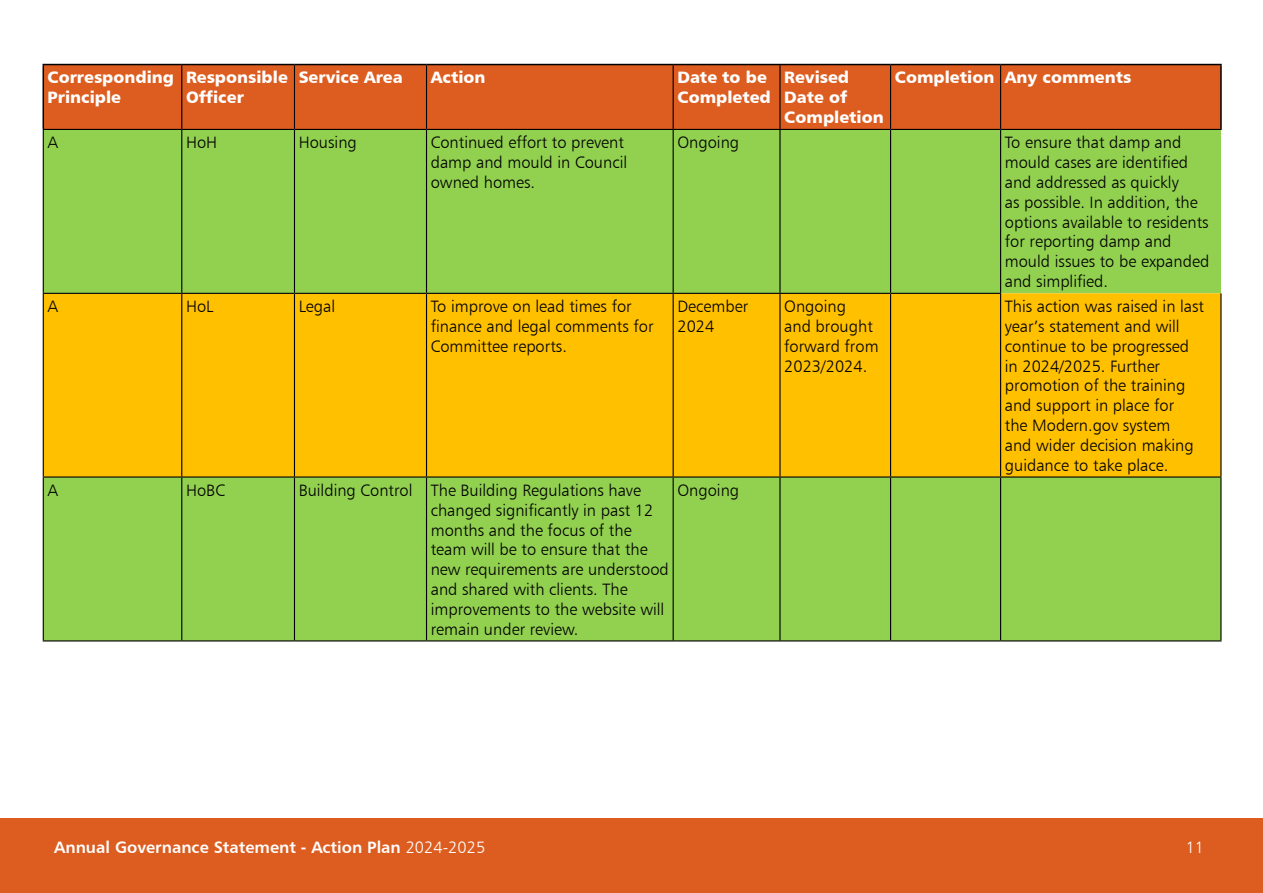
<style>
.page{position:relative;width:1263px;height:893px;background:#fff}
.page>*{position:absolute;margin:0;border:0;box-sizing:border-box;transform-origin:0 0}
.t1{font:16.5px/19.8px "Humanist 777 BT Light B";color:#000}
.t2{font:16.5px/19.8px "Humanist 777 BT Black B";color:#fff}
.t3{font:16.5px "Humanist 777 BT Bold B";color:#fff}
.t4{font:16.5px "Humanist 777 BT Light B";color:#fff}
.s1{font-family:"Humanist 777 BT Light B"}
</style>
<div class="page">
<div style="left:0;top:819px;width:1263px;height:74px;background:#dd5d20"></div>
<div style="left:44px;top:65px;width:1176px;height:64px;background:#dd5d20"></div>
<div style="left:44px;top:130px;width:1177px;height:163px;background:#92d050"></div>
<div style="left:44px;top:293px;width:1176px;height:183px;background:#ffc000"></div>
<div style="left:44px;top:478px;width:1176px;height:162px;background:#92d050"></div>
<hr style="left:43px;top:129px;width:139px;height:1px;background:#000">
<hr style="left:182px;top:129px;width:112px;height:1px;background:#000">
<hr style="left:294px;top:129px;width:132px;height:1px;background:#000">
<hr style="left:426px;top:129px;width:247px;height:1px;background:#000">
<hr style="left:673px;top:129px;width:107px;height:1px;background:#000">
<hr style="left:780px;top:129px;width:110px;height:1px;background:#000">
<hr style="left:890px;top:129px;width:110px;height:1px;background:#000">
<hr style="left:1000px;top:129px;width:222px;height:1px;background:#000">
<hr style="left:181px;top:65px;width:1px;height:64px;background:#000">
<hr style="left:294px;top:65px;width:1px;height:64px;background:#000">
<hr style="left:426px;top:65px;width:1px;height:64px;background:#000">
<hr style="left:673px;top:65px;width:1px;height:64px;background:#000">
<hr style="left:779px;top:65px;width:1px;height:64px;background:#000">
<hr style="left:890px;top:65px;width:1px;height:64px;background:#000">
<hr style="left:1000px;top:65px;width:1px;height:64px;background:#000">
<hr style="left:43px;top:130px;width:1px;height:163px;background:#000">
<hr style="left:181px;top:130px;width:1px;height:163px;background:#000">
<hr style="left:294px;top:130px;width:1px;height:163px;background:#000">
<hr style="left:426px;top:130px;width:1px;height:163px;background:#000">
<hr style="left:673px;top:130px;width:1px;height:163px;background:#000">
<hr style="left:779px;top:130px;width:1px;height:163px;background:#000">
<hr style="left:890px;top:130px;width:1px;height:163px;background:#000">
<hr style="left:1000px;top:130px;width:1px;height:163px;background:#000">
<hr style="left:43px;top:293px;width:139px;height:1px;background:#000">
<hr style="left:182px;top:293px;width:112px;height:1px;background:#000">
<hr style="left:294px;top:293px;width:132px;height:1px;background:#000">
<hr style="left:426px;top:293px;width:247px;height:1px;background:#000">
<hr style="left:673px;top:293px;width:107px;height:1px;background:#000">
<hr style="left:780px;top:293px;width:110px;height:1px;background:#000">
<hr style="left:890px;top:293px;width:111px;height:1px;background:#000">
<hr style="left:43px;top:294px;width:1px;height:182px;background:#000">
<hr style="left:181px;top:294px;width:1px;height:182px;background:#000">
<hr style="left:294px;top:294px;width:1px;height:182px;background:#000">
<hr style="left:426px;top:294px;width:1px;height:182px;background:#000">
<hr style="left:673px;top:294px;width:1px;height:182px;background:#000">
<hr style="left:779px;top:294px;width:1px;height:182px;background:#000">
<hr style="left:890px;top:294px;width:1px;height:182px;background:#000">
<hr style="left:1000px;top:294px;width:1px;height:182px;background:#000">
<hr style="left:1220px;top:293px;width:1px;height:183px;background:#000">
<hr style="left:43px;top:478px;width:1px;height:162px;background:#000">
<hr style="left:43px;top:476px;width:139px;height:2px;background:#000">
<hr style="left:182px;top:476px;width:112px;height:2px;background:#000">
<hr style="left:294px;top:476px;width:132px;height:2px;background:#000">
<hr style="left:426px;top:476px;width:247px;height:2px;background:#000">
<hr style="left:673px;top:476px;width:107px;height:2px;background:#000">
<hr style="left:780px;top:476px;width:110px;height:2px;background:#000">
<hr style="left:890px;top:476px;width:110px;height:2px;background:#000">
<hr style="left:1000px;top:476px;width:221px;height:2px;background:#000">
<hr style="left:181px;top:478px;width:1px;height:162px;background:#000">
<hr style="left:294px;top:478px;width:1px;height:162px;background:#000">
<hr style="left:426px;top:478px;width:1px;height:162px;background:#000">
<hr style="left:673px;top:478px;width:1px;height:162px;background:#000">
<hr style="left:779px;top:478px;width:1px;height:162px;background:#000">
<hr style="left:890px;top:478px;width:1px;height:162px;background:#000">
<hr style="left:1000px;top:478px;width:1px;height:162px;background:#000">
<hr style="left:1220px;top:478px;width:1px;height:162px;background:#000">
<hr style="left:294px;top:640px;width:132px;height:1px;background:#000">
<hr style="left:426px;top:640px;width:247px;height:1px;background:#000">
<hr style="left:673px;top:640px;width:107px;height:1px;background:#000">
<hr style="left:43px;top:640px;width:139px;height:1px;background:#000">
<hr style="left:182px;top:640px;width:112px;height:1px;background:#000">
<hr style="left:780px;top:640px;width:110px;height:1px;background:#000">
<hr style="left:890px;top:640px;width:110px;height:1px;background:#000">
<hr style="left:1000px;top:640px;width:221px;height:1px;background:#000">
<hr style="left:43px;top:64px;width:139px;height:1px;background:#000">
<hr style="left:43px;top:65px;width:1px;height:64px;background:#000">
<hr style="left:182px;top:64px;width:112px;height:1px;background:#000">
<hr style="left:294px;top:64px;width:132px;height:1px;background:#000">
<hr style="left:426px;top:64px;width:247px;height:1px;background:#000">
<hr style="left:673px;top:64px;width:107px;height:1px;background:#000">
<hr style="left:780px;top:64px;width:110px;height:1px;background:#000">
<hr style="left:890px;top:64px;width:110px;height:1px;background:#000">
<hr style="left:1000px;top:64px;width:222px;height:1px;background:#000">
<hr style="left:1220px;top:65px;width:2px;height:64px;background:#000">
<p class="t2" style="left:48px;top:67px;width:128px">Corresponding<br>Principle</p>
<p class="t2" style="left:186px;top:67px;width:103px">Responsible<br>Officer</p>
<p class="t2" style="left:299px;top:67px;width:105px">Service Area</p>
<p class="t2" style="left:431px;top:67px;width:56px">Action</p>
<p class="t2" style="left:677px;top:67px;width:95px">Date to be<br>Completed</p>
<p class="t2" style="left:784px;top:67px;width:101px">Revised<br>Date of<br>Completion</p>
<p class="t2" style="left:895px;top:67px;width:101px">Completion</p>
<p class="t2" style="left:1005px;top:67px;width:128px">Any comments</p>
<p class="t1" style="left:48px;top:132px;width:12px">A</p>
<p class="t1" style="left:186px;top:132px;width:33px">HoH</p>
<p class="t1" style="left:299px;top:132px;width:60px">Housing</p>
<p class="t1" style="left:431px;top:132px;width:198px">Continued effort to prevent damp and mould in Council owned homes.</p>
<p class="t1" style="left:677px;top:132px;width:63px">Ongoing</p>
<p class="t1" style="left:1005px;top:132px;width:206px">To ensure that damp and mould cases are identified and addressed as quickly<br>as possible. In addition, the options available to residents for reporting damp and mould issues to be expanded and simplified.</p>
<p class="t1" style="left:48px;top:296px;width:12px">A</p>
<p class="t1" style="left:186px;top:296px;width:29px">HoL</p>
<p class="t1" style="left:299px;top:296px;width:38px">Legal</p>
<p class="t1" style="left:431px;top:296px;width:224px">To improve on lead times for finance and legal comments for<br>Committee reports.</p>
<p class="t1" style="left:677px;top:296px;width:72px">December<br>2024</p>
<p class="t1" style="left:784px;top:296px;width:96px">Ongoing<br>and brought forward from<br>2023/2024.</p>
<p class="t1" style="left:1005px;top:296px;width:201px">This action was raised in last year’s statement and will continue to be progressed in 2024/2025. Further promotion of the training and support in place for<br>the Modern.gov system<br>and wider decision making guidance to take place.</p>
<p class="t1" style="left:48px;top:480px;width:12px">A</p>
<p class="t1" style="left:186px;top:480px;width:41px">HoBC</p>
<p class="t1" style="left:299px;top:480px;width:115px">Building Control</p>
<p class="t1" style="left:431px;top:480px;width:240px">The Building Regulations have changed significantly in past 12 months and the focus of the team will be to ensure that the new requirements are understood and shared with clients. The improvements to the website will remain under review.</p>
<p class="t1" style="left:677px;top:480px;width:63px">Ongoing</p>
<p class="t3" style="left:54px;top:837px;width:432px">Annual Governance Statement - Action Plan <span class="s1">2024-2025</span></p>
<p class="t4" style="left:1186px;top:837px;width:20px">11</p>
</div>
